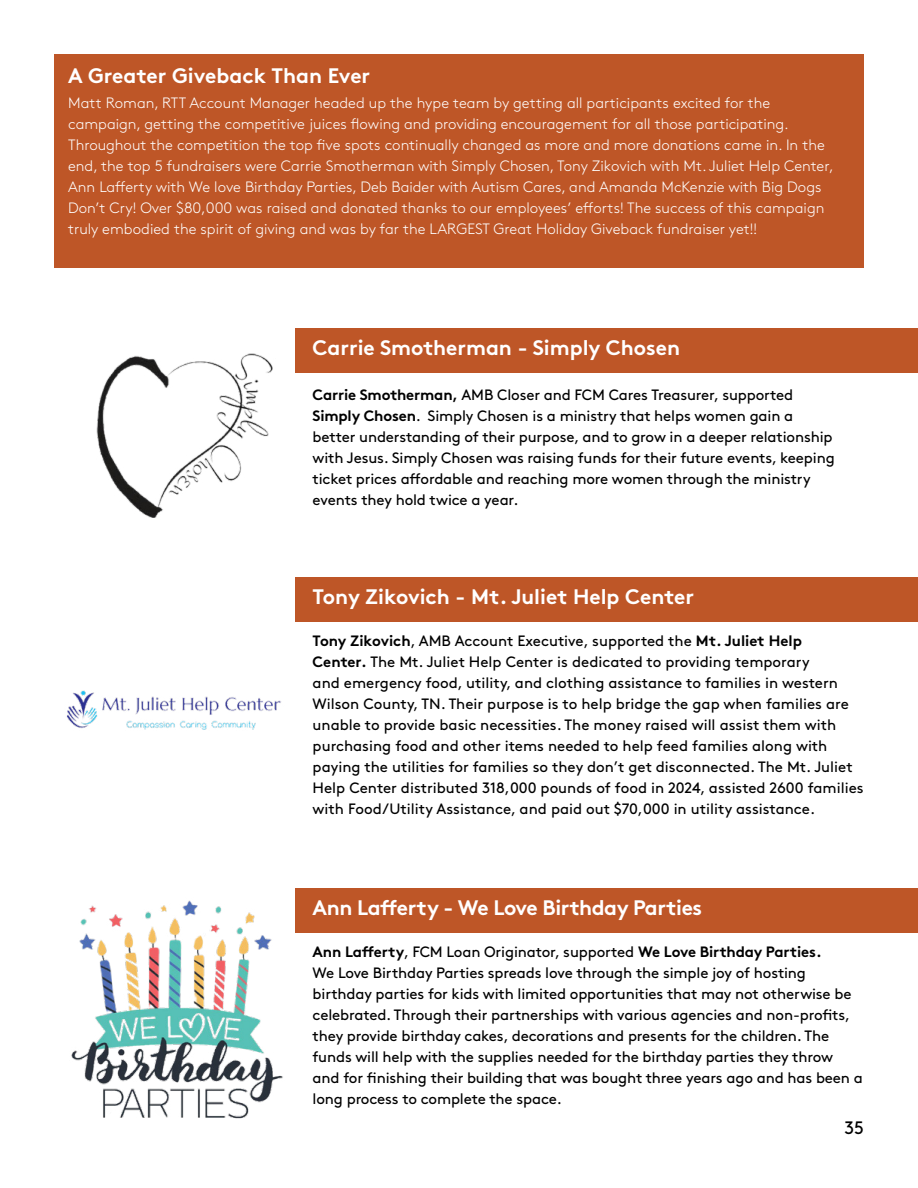
<style>
.page{position:relative;width:918px;height:1188px;background:#fff}
.page>*{position:absolute;margin:0;border:0;box-sizing:border-box;transform-origin:0 0}
.t1{font:700 21px "Brown";color:#fff}
.t2{font:700 21px "Brown";letter-spacing:-.02em;color:#fff}
.t3{font:18px "Brown";color:#000}
.t4{font:15px/21px "Brown";letter-spacing:-.01em;color:#000}
.t5{font:300 15px/21px "Brown";color:#fff}
.s1{font-weight:700}
</style>
<div class="page">
<div style="left:54px;top:54px;width:810px;height:214px;background:#be5627"></div>
<div style="left:70px;top:328px;width:848px;height:45px;background:#be5627"></div>
<div style="left:41px;top:317px;width:254px;height:217px;background:#fff"></div>
<img style="left:96px;top:353px;width:177px;height:165px">
<div style="left:86px;top:577px;width:832px;height:44px;background:#be5627"></div>
<img style="left:67px;top:577px;width:228px;height:153px">
<div style="left:295px;top:888px;width:623px;height:45px;background:#be5627"></div>
<img style="left:71px;top:900px;width:212px;height:219px">
<h1 class="t1" style="left:68px;top:59px;width:304px">A Greater Giveback Than Ever</h1>
<p class="t5" style="left:68px;top:92px;width:767px">Matt Roman, RTT Account Manager headed up the hype team by getting all participants excited for the campaign, getting the competitive juices flowing and providing encouragement for all those participating.<br>Throughout the competition the top five spots continually changed as more and more donations came in. In the end, the top 5 fundraisers were Carrie Smotherman with Simply Chosen, Tony Zikovich with Mt. Juliet Help Center, Ann Lafferty with We love Birthday Parties, Deb Baider with Autism Cares, and Amanda McKenzie with Big Dogs Don’t Cry! Over $80,000 was raised and donated thanks to our employees’ efforts! The success of this campaign truly embodied the spirit of giving and was by far the LARGEST Great Holiday Giveback fundraiser yet!!</p>
<h1 class="t1" style="left:313px;top:331px;width:369px">Carrie Smotherman - Simply Chosen</h1>
<p class="t4" style="left:313px;top:383px;width:524px"><span class="s1">Carrie Smotherman,</span> AMB Closer and FCM Cares Treasurer, supported <span class="s1">Simply Chosen</span>. Simply Chosen is a ministry that helps women gain a better understanding of their purpose, and to grow in a deeper relationship with Jesus. Simply Chosen was raising funds for their future events, keeping ticket prices affordable and reaching more women through the ministry events they hold twice a year.</p>
<h1 class="t1" style="left:313px;top:579px;width:383px">Tony Zikovich - Mt. Juliet Help Center</h1>
<p class="t4" style="left:313px;top:629px;width:553px"><span class="s1">Tony Zikovich</span>, AMB Account Executive, supported the <span class="s1">Mt. Juliet Help<br>Center.</span> The Mt. Juliet Help Center is dedicated to providing temporary<br>and emergency food, utility, and clothing assistance to families in western Wilson County, TN. Their purpose is to help bridge the gap when families are unable to provide basic necessities. The money raised will assist them with purchasing food and other items needed to help feed families along with paying the utilities for families so they don’t get disconnected. The Mt. Juliet Help Center distributed 318,000 pounds of food in 2024, assisted 2600 families with Food/Utility Assistance, and paid out $70,000 in utility assistance.</p>
<h1 class="t2" style="left:313px;top:891px;width:391px">Ann Lafferty - We Love Birthday Parties</h1>
<p class="t4" style="left:313px;top:940px;width:552px"><span class="s1">Ann Lafferty</span>, FCM Loan Originator, supported <span class="s1">We Love Birthday Parties.<br></span>We Love Birthday Parties spreads love through the simple joy of hosting birthday parties for kids with limited opportunities that may not otherwise be celebrated. Through their partnerships with various agencies and non-profits, they provide birthday cakes, decorations and presents for the children. The funds will help with the supplies needed for the birthday parties they throw and for finishing their building that was bought three years ago and has been a long process to complete the space.</p>
<p class="t3" style="left:844px;top:1114px;width:21px">35</p>
</div>
